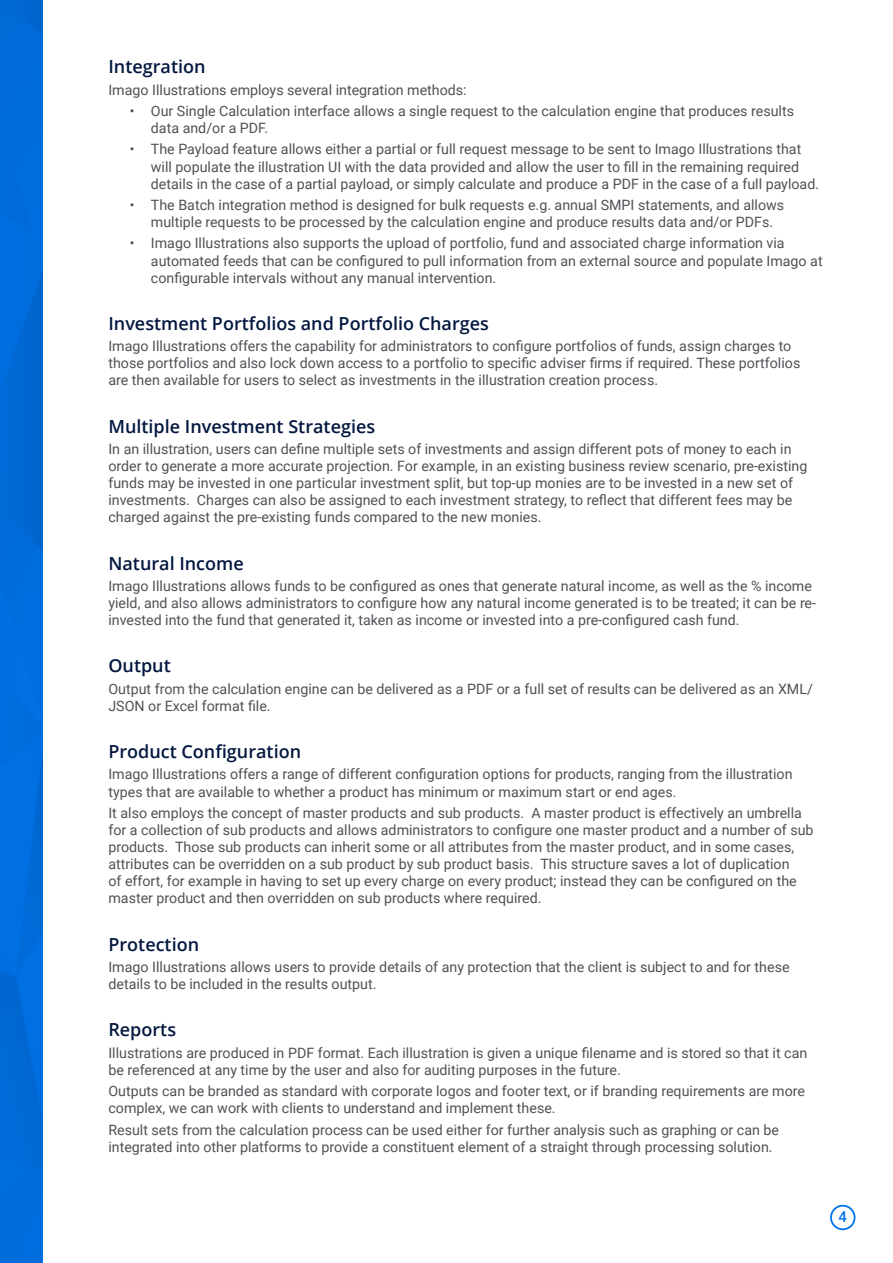
<style>
.page{position:relative;width:893px;height:1263px;background:#fff}
.page>*{position:absolute;margin:0;border:0;box-sizing:border-box;transform-origin:0 0}
.t1{font:600 18px "Open Sans";color:#03173f}
.t2{font:500 15px "Roboto";color:#0073e8}
.t3{font:14.25px/17.1px "Roboto";color:#4f5156}
</style>
<div class="page">
<div style="left:830px;top:1205px;width:25px;height:25px;border:2px solid #0073e8;border-radius:50%"></div>
<img style="left:0;top:0;width:43px;height:1263px">
<p class="t1" style="left:108px;top:54px;width:99px">Integration</p>
<p class="t3" style="left:108px;top:81px;width:360px">Imago Illustrations employs several integration methods:</p>
<p class="t3" style="left:151px;top:102px;width:645px;text-indent:-21px">• Our Single Calculation interface allows a single request to the calculation engine that produces results data and/or a PDF.</p>
<p class="t3" style="left:151px;top:140px;width:670px;text-indent:-21px">• The Payload feature allows either a partial or full request message to be sent to Imago Illustrations that will populate the illustration UI with the data provided and allow the user to fill in the remaining required details in the case of a partial payload, or simply calculate and produce a PDF in the case of a full payload.</p>
<p class="t3" style="left:151px;top:196px;width:635px;text-indent:-21px">• The Batch integration method is designed for bulk requests e.g. annual SMPI statements, and allows multiple requests to be processed by the calculation engine and produce results data and/or PDFs.</p>
<p class="t3" style="left:151px;top:234px;width:673px;text-indent:-21px">• Imago Illustrations also supports the upload of portfolio, fund and associated charge information via automated feeds that can be configured to pull information from an external source and populate Imago at configurable intervals without any manual intervention.</p>
<p class="t1" style="left:108px;top:311px;width:382px">Investment Portfolios and Portfolio Charges</p>
<p class="t3" style="left:108px;top:337px;width:693px">Imago Illustrations offers the capability for administrators to configure portfolios of funds, assign charges to those portfolios and also lock down access to a portfolio to specific adviser firms if required. These portfolios are then available for users to select as investments in the illustration creation process.</p>
<p class="t1" style="left:108px;top:414px;width:268px">Multiple Investment Strategies</p>
<p class="t3" style="left:108px;top:440px;width:700px">In an illustration, users can define multiple sets of investments and assign different pots of money to each in order to generate a more accurate projection. For example, in an existing business review scenario, pre-existing funds may be invested in one particular investment split, but top-up monies are to be invested in a new set of investments. Charges can also be assigned to each investment strategy, to reflect that different fees may be charged against the pre-existing funds compared to the new monies.</p>
<p class="t1" style="left:108px;top:551px;width:137px">Natural Income</p>
<p class="t3" style="left:108px;top:577px;width:709px">Imago Illustrations allows funds to be configured as ones that generate natural income, as well as the % income yield, and also allows administrators to configure how any natural income generated is to be treated; it can be re&shy;invested into the fund that generated it, taken as income or invested into a pre-configured cash fund.</p>
<p class="t1" style="left:108px;top:653px;width:64px">Output</p>
<p class="t3" style="left:108px;top:680px;width:706px">Output from the calculation engine can be delivered as a PDF or a full set of results can be delivered as an XML/<br>JSON or Excel format file.</p>
<p class="t1" style="left:108px;top:739px;width:194px">Product Configuration</p>
<p class="t3" style="left:108px;top:765px;width:686px">Imago Illustrations offers a range of different configuration options for products, ranging from the illustration types that are available to whether a product has minimum or maximum start or end ages.</p>
<p class="t3" style="left:108px;top:804px;width:707px">It also employs the concept of master products and sub products. A master product is effectively an umbrella for a collection of sub products and allows administrators to configure one master product and a number of sub products. Those sub products can inherit some or all attributes from the master product, and in some cases, attributes can be overridden on a sub product by sub product basis. This structure saves a lot of duplication<br>of effort, for example in having to set up every charge on every product; instead they can be configured on the master product and then overridden on sub products where required.</p>
<p class="t1" style="left:108px;top:932px;width:92px">Protection</p>
<p class="t3" style="left:108px;top:958px;width:683px">Imago Illustrations allows users to provide details of any protection that the client is subject to and for these details to be included in the results output.</p>
<p class="t1" style="left:108px;top:1017px;width:69px">Reports</p>
<p class="t3" style="left:108px;top:1043px;width:700px">Illustrations are produced in PDF format. Each illustration is given a unique filename and is stored so that it can be referenced at any time by the user and also for auditing purposes in the future.</p>
<p class="t3" style="left:108px;top:1082px;width:698px">Outputs can be branded as standard with corporate logos and footer text, or if branding requirements are more complex, we can work with clients to understand and implement these.</p>
<p class="t3" style="left:108px;top:1120px;width:672px">Result sets from the calculation process can be used either for further analysis such as graphing or can be integrated into other platforms to provide a constituent element of a straight through processing solution.</p>
<p class="t2" style="left:838px;top:1206px;width:10px">4</p>
</div>
